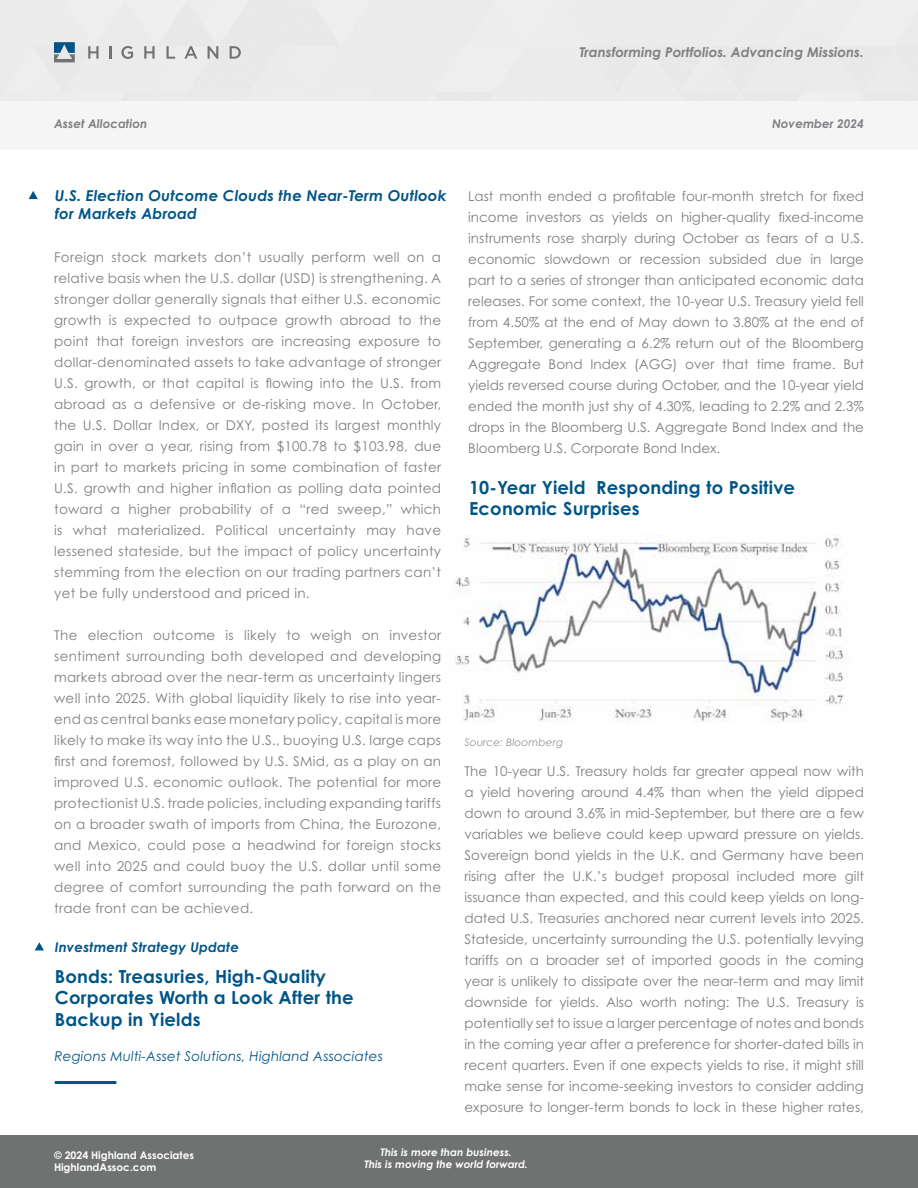
<style>
.page{position:relative;width:918px;height:1188px;background:#fff}
.page>*{position:absolute;margin:0;border:0;box-sizing:border-box;transform-origin:0 0}
.t1{font:700 18px/21.6px "Century Gothic Std";letter-spacing:.01em;color:#005587}
.t2{font:italic 700 15px/18px "Century Gothic Std";letter-spacing:.01em;color:#005587}
.t3{font:13.5px/21px "Century Gothic Std";letter-spacing:.015em;color:#7e8083;text-align:justify}
.t4{font:italic 13.5px "Century Gothic Std";letter-spacing:.01em;color:#005587}
.t5{font:italic 700 13.5px "Century Gothic Std";color:#7e8083}
.t6{font:italic 700 13.5px "Century Gothic Std";letter-spacing:.01em;color:#005587}
.t7{font:italic 700 12px "Century Gothic Std";color:#7e8083}
.t8{font:italic 700 10.5px/12.6px "Century Gothic Std";color:#fff;text-align:center}
.t9{font:700 10.5px/12.6px "Century Gothic Std";color:#fff}
.t10{font:italic 10.5px "Century Gothic Std";letter-spacing:.01em;color:#939598}
</style>
<div class="page">
<div style="left:0;top:1135px;width:918px;height:53px;background:#707272"></div>
<svg style="left:54px;top:42px;width:21px;height:20px"></svg>
<svg style="left:88px;top:46px;width:11px;height:13px"></svg>
<svg style="left:110px;top:46px;width:2px;height:13px"></svg>
<svg style="left:121px;top:46px;width:12px;height:13px"></svg>
<svg style="left:144px;top:46px;width:11px;height:13px"></svg>
<svg style="left:166px;top:46px;width:9px;height:13px"></svg>
<svg style="left:184px;top:46px;width:13px;height:13px"></svg>
<svg style="left:208px;top:46px;width:10px;height:13px"></svg>
<svg style="left:230px;top:46px;width:11px;height:13px"></svg>
<div style="left:0;top:102px;width:918px;height:48px;background:#f5f5f5"></div>
<svg style="left:29px;top:191px;width:9px;height:8px"></svg>
<svg style="left:35px;top:942px;width:9px;height:8px"></svg>
<hr style="left:55px;top:1081px;width:61px;height:3px;background:#005587">
<img style="left:455px;top:537px;width:389px;height:185px">
<p class="t7" style="left:54px;top:116px;width:95px">Asset Allocation</p>
<p class="t5" style="left:579px;top:44px;width:286px">Transforming Portfolios. Advancing Missions.</p>
<p class="t7" style="left:772px;top:116px;width:93px">November 2024</p>
<p class="t2" style="left:55px;top:186px;width:393px">U.S. Election Outcome Clouds the Near-Term Outlook for Markets Abroad</p>
<p class="t3" style="left:54px;top:246px;width:389px">Foreign stock markets don’t usually perform well on a relative basis when the U.S. dollar (USD) is strengthening. A stronger dollar generally signals that either U.S. economic growth is expected to outpace growth abroad to the point that foreign investors are increasing exposure to dollar-denominated assets to take advantage of stronger U.S. growth, or that capital is flowing into the U.S. from abroad as a defensive or de-risking move. In October, the U.S. Dollar Index, or DXY, posted its largest monthly gain in over a year, rising from $100.78 to $103.98, due in part to markets pricing in some combination of faster U.S. growth and higher inflation as polling data pointed toward a higher probability of a “red sweep,” which is what materialized. Political uncertainty may have lessened stateside, but the impact of policy uncertainty stemming from the election on our trading partners can’t yet be fully understood and priced in.</p>
<p class="t3" style="left:54px;top:624px;width:389px">The election outcome is likely to weigh on investor sentiment surrounding both developed and developing markets abroad over the near-term as uncertainty lingers well into 2025. With global liquidity likely to rise into year&shy;end as central banks ease monetary policy, capital is more likely to make its way into the U.S., buoying U.S. large caps first and foremost, followed by U.S. SMid, as a play on an improved U.S. economic outlook. The potential for more protectionist U.S. trade policies, including expanding tariffs on a broader swath of imports from China, the Eurozone, and Mexico, could pose a headwind for foreign stocks well into 2025 and could buoy the U.S. dollar until some degree of comfort surrounding the path forward on the trade front can be achieved.</p>
<p class="t6" style="left:55px;top:939px;width:186px">Investment Strategy Update</p>
<h1 class="t1" style="left:55px;top:965px;width:300px">Bonds: Treasuries, High-Quality<br>Corporates Worth a Look After the<br>Backup in Yields</h1>
<p class="t4" style="left:54px;top:1048px;width:330px">Regions Multi-Asset Solutions, Highland Associates</p>
<p class="t3" style="left:468px;top:185px;width:397px">Last month ended a profitable four-month stretch for fixed income investors as yields on higher-quality fixed-income instruments rose sharply during October as fears of a U.S. economic slowdown or recession subsided due in large part to a series of stronger than anticipated economic data releases. For some context, the 10-year U.S. Treasury yield fell from 4.50% at the end of May down to 3.80% at the end of September, generating a 6.2% return out of the Bloomberg Aggregate Bond Index (AGG) over that time frame. But yields reversed course during October, and the 10-year yield ended the month just shy of 4.30%, leading to 2.2% and 2.3% drops in the Bloomberg U.S. Aggregate Bond Index and the Bloomberg U.S. Corporate Bond Index.</p>
<h1 class="t1" style="left:469px;top:476px;width:328px">10-Year Yield Responding to Positive<br>Economic Surprises</h1>
<p class="t10" style="left:464px;top:736px;width:100px">Source: Bloomberg</p>
<p class="t3" style="left:464px;top:760px;width:401px">The 10-year U.S. Treasury holds far greater appeal now with a yield hovering around 4.4% than when the yield dipped down to around 3.6% in mid-September, but there are a few variables we believe could keep upward pressure on yields.<br>Sovereign bond yields in the U.K. and Germany have been rising after the U.K.’s budget proposal included more gilt issuance than expected, and this could keep yields on long&shy;dated U.S. Treasuries anchored near current levels into 2025.<br>Stateside, uncertainty surrounding the U.S. potentially levying tariffs on a broader set of imported goods in the coming year is unlikely to dissipate over the near-term and may limit downside for yields. Also worth noting: The U.S. Treasury is potentially set to issue a larger percentage of notes and bonds in the coming year after a preference for shorter-dated bills in recent quarters. Even if one expects yields to rise, it might still make sense for income-seeking investors to consider adding exposure to longer-term bonds to lock in these higher rates,</p>
<p class="t9" style="left:54px;top:1149px;width:142px">© 2024 Highland Associates<br>HighlandAssoc.com</p>
<p class="t8" style="left:364px;top:1146px;width:165px">This is more than business.<br>This is moving the world forward.</p>
</div>
